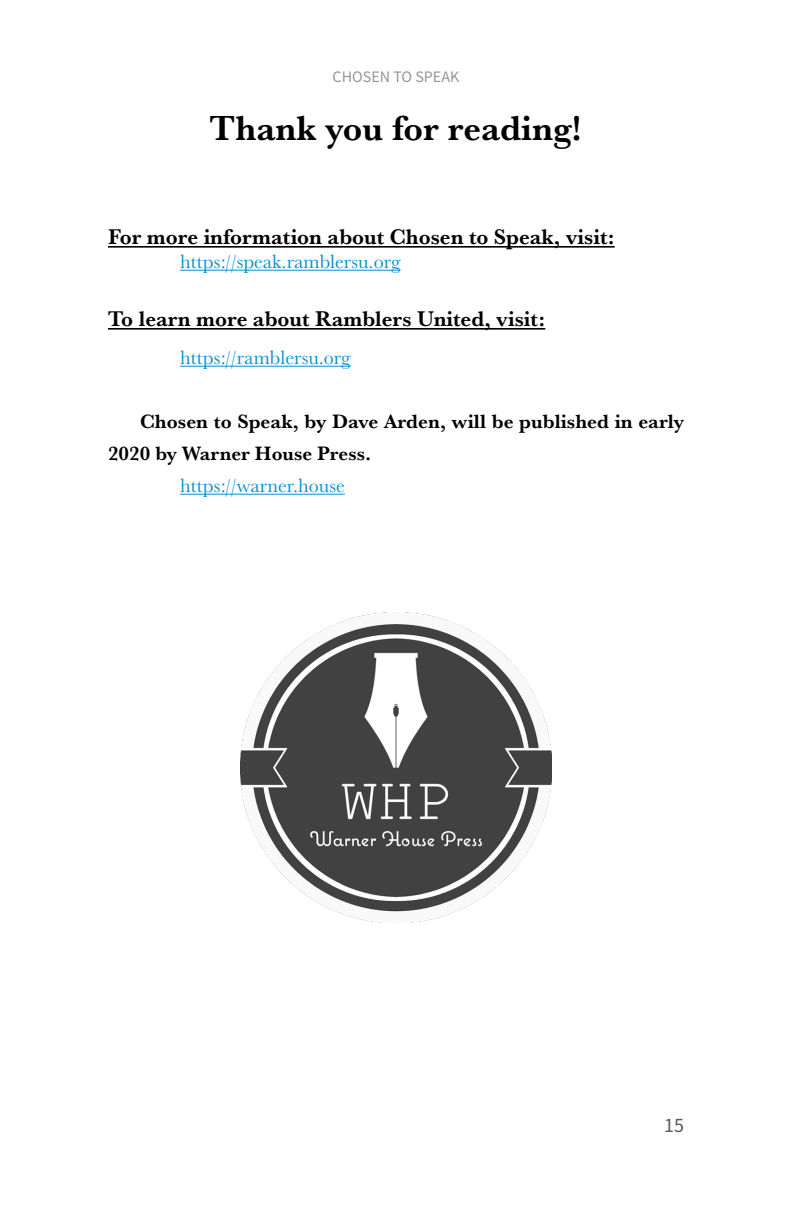
<style>
.page{position:relative;width:792px;height:1224px;background:#fff}
.page>*{position:absolute;margin:0;border:0;box-sizing:border-box;transform-origin:0 0}
.t1{font:700 36px "Baskerville URW";color:#000}
.t2{font:700 22px "Baskerville URW";color:#000}
.t3{font:700 20px/32px "Baskerville URW";color:#000}
.t4{font:20px "Baskerville URW";color:#0091d1}
.t5{font:20px "Source Sans Pro";color:#58595b}
.t6{font:16px "Source Sans Pro";color:#939598}
</style>
<div class="page">
<hr style="left:108px;top:246px;width:507px;height:2px;background:#000">
<hr style="left:180px;top:270px;width:221px;height:1px;background:#0091d1">
<hr style="left:108px;top:328px;width:437px;height:2px;background:#000">
<hr style="left:180px;top:366px;width:171px;height:1px;background:#0091d1">
<hr style="left:180px;top:494px;width:165px;height:1px;background:#0091d1">
<img style="left:241px;top:612px;width:310px;height:311px">
<p class="t6" style="left:333px;top:67px;width:128px">CHOSEN TO SPEAK</p>
<h1 class="t1" style="left:210px;top:102px;width:374px">Thank you for reading!</h1>
<p class="t2" style="left:108px;top:221px;width:508px">For more information about Chosen to Speak, visit:</p>
<p class="t4" style="left:180px;top:248px;width:222px">https://speak.ramblersu.org</p>
<p class="t2" style="left:108px;top:303px;width:439px">To learn more about Ramblers United, visit:</p>
<p class="t4" style="left:180px;top:344px;width:172px">https://ramblersu.org</p>
<p class="t3" style="left:108px;top:405px;width:578px;text-indent:32px">Chosen to Speak, by Dave Arden, will be published in early<br>2020 by Warner House Press.</p>
<p class="t4" style="left:180px;top:472px;width:166px">https://warner.house</p>
<p class="t5" style="left:664px;top:1113px;width:21px">15</p>
</div>
